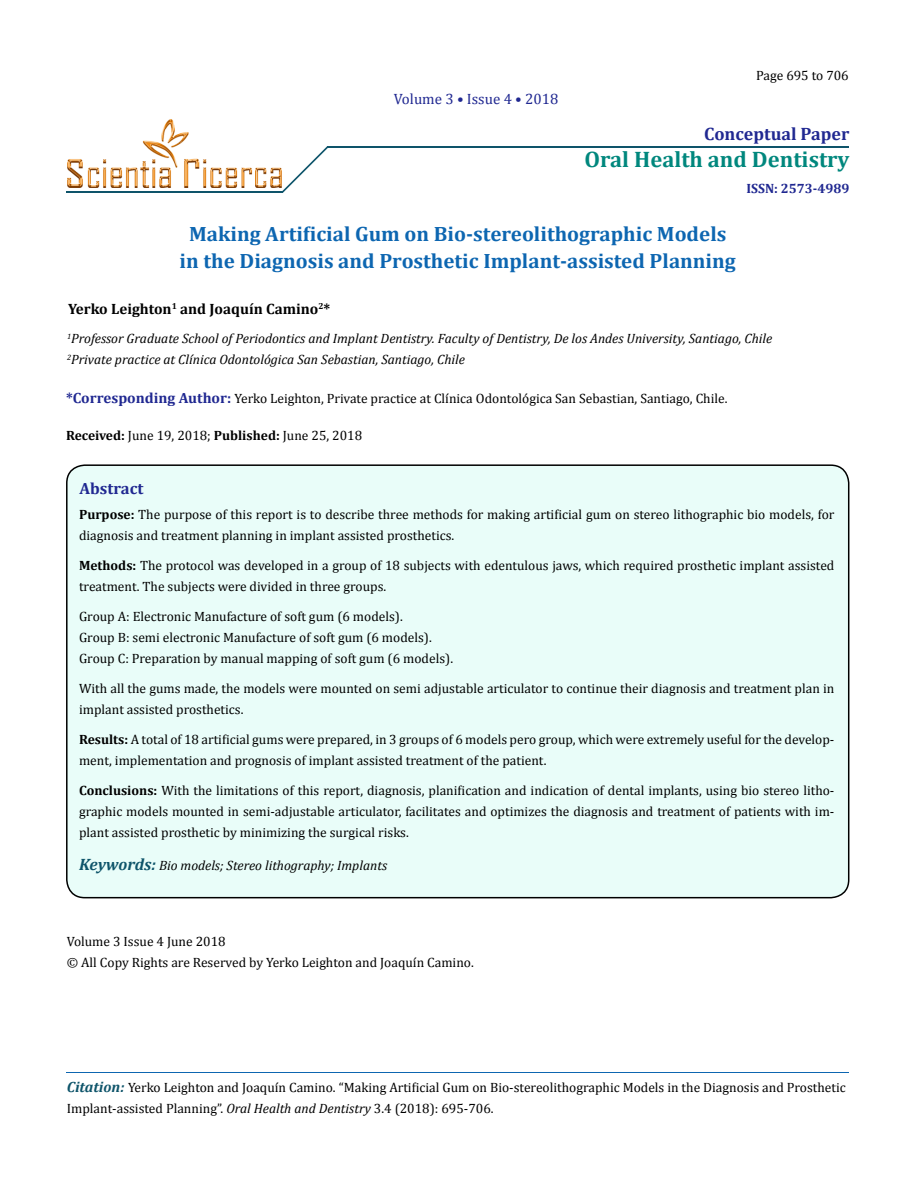
<style>
.page{position:relative;width:917px;height:1190px;background:#fff}
.page>*{position:absolute;margin:0;border:0;box-sizing:border-box;transform-origin:0 0}
.t1{font:700 22.5px "Cambria";color:#00877d}
.t2{font:700 20.85px/27px "Cambria";color:#0d66b1;text-align:center}
.t3{font:700 18px "Cambria";color:#202891}
.t4{font:700 16.35px "Cambria";color:#202891}
.t5{font:700 15px "Cambria";color:#000}
.t6{font:15px "Cambria";color:#202891}
.t7{font:13.5px/21px "Cambria";color:#000}
.t8{font:italic 13.5px/21px "Cambria";color:#000}
.t9{font:700 13.5px "Cambria";color:#202891}
.s1{font-weight:700;font-size:14.85px;color:#202891}
.s2{font-weight:700}
.s3{font-weight:700;font-size:16.5px;color:#0e546a}
.s4{font-weight:700;font-style:italic;font-size:14.85px;color:#0e546a}
.s5{font-style:italic}
</style>
<div class="page">
<div style="left:67px;top:465px;width:781px;height:432px;background:#e9fdf9;border-radius:18px"></div>
<div style="left:66px;top:464px;width:783px;height:434px;border:2px solid #000;border-radius:18px"></div>
<hr style="left:327px;top:146px;width:521px;height:2px;background:#0e546a">
<hr style="left:67px;top:191px;width:216px;height:2px;background:#0e546a">
<svg style="left:282px;top:146px;width:46px;height:47px"></svg>
<hr style="left:67px;top:1072px;width:781px;height:1px;background:#0d66b1">
<img style="left:67px;top:119px;width:214px;height:68px">
<p class="t6" style="left:394px;top:90px;width:166px">Volume 3 • Issue 4 • 2018</p>
<p class="t7" style="left:756px;top:64px;width:94px">Page 695 to 706</p>
<h3 class="t3" style="left:704px;top:123px;width:147px">Conceptual Paper</h3>
<h1 class="t1" style="left:584px;top:145px;width:266px">Oral Health and Dentistry</h1>
<p class="t9" style="left:746px;top:180px;width:104px">ISSN: 2573-4989</p>
<h2 class="t2" style="left:180px;top:219px;width:557px">Making Artificial Gum on Bio-stereolithographic Models in the Diagnosis and Prosthetic Implant-assisted Planning</h2>
<p class="t5" style="left:68px;top:299px;width:264px">Yerko Leighton<sup>1</sup> and Joaquín Camino<sup>2</sup>*</p>
<p class="t8" style="left:67px;top:328px;width:706px"><sup>1</sup>Professor Graduate School of Periodontics and Implant Dentistry. Faculty of Dentistry, De los Andes University, Santiago, Chile<br><sup>2</sup>Private practice at Clínica Odontológica San Sebastian, Santiago, Chile</p>
<p class="t7" style="left:66px;top:387px;width:663px"><span class="s1">*Corresponding Author:</span> Yerko Leighton, Private practice at Clínica Odontológica San Sebastian, Santiago, Chile.</p>
<p class="t7" style="left:66px;top:425px;width:297px"><span class="s2">Received:</span> June 19, 2018; <span class="s2">Published:</span> June 25, 2018</p>
<p class="t4" style="left:80px;top:478px;width:65px">Abstract</p>
<p class="t7" style="left:79px;top:504px;width:757px"><span class="s2">Purpose:</span> The purpose of this report is to describe three methods for making artificial gum on stereo lithographic bio models, for diagnosis and treatment planning in implant assisted prosthetics.</p>
<p class="t7" style="left:79px;top:555px;width:757px"><span class="s2">Methods:</span> The protocol was developed in a group of 18 subjects with edentulous jaws, which required prosthetic implant assisted treatment. The subjects were divided in three groups.</p>
<p class="t7" style="left:79px;top:606px;width:375px">Group A: Electronic Manufacture of soft gum (6 models).<br>Group B: semi electronic Manufacture of soft gum (6 models).<br>Group C: Preparation by manual mapping of soft gum (6 models).</p>
<p class="t7" style="left:79px;top:678px;width:756px">With all the gums made, the models were mounted on semi adjustable articulator to continue their diagnosis and treatment plan in implant assisted prosthetics.</p>
<p class="t7" style="left:79px;top:729px;width:757px"><span class="s2">Results:</span> A total of 18 artificial gums were prepared, in 3 groups of 6 models pero group, which were extremely useful for the develop&shy;ment, implementation and prognosis of implant assisted treatment of the patient.</p>
<p class="t7" style="left:79px;top:780px;width:757px;text-align:justify"><span class="s2">Conclusions:</span> With the limitations of this report, diagnosis, planification and indication of dental implants, using bio stereo litho&shy;graphic models mounted in semi-adjustable articulator, facilitates and optimizes the diagnosis and treatment of patients with im&shy;plant assisted prosthetic by minimizing the surgical risks.</p>
<p class="t8" style="left:79px;top:854px;width:309px"><span class="s3">Keywords:</span> Bio models; Stereo lithography; Implants</p>
<p class="t7" style="left:67px;top:931px;width:408px">Volume 3 Issue 4 June 2018<br>© All Copy Rights are Reserved by Yerko Leighton and Joaquín Camino.</p>
<p class="t7" style="left:67px;top:1077px;width:780px"><span class="s4">Citation:</span> Yerko Leighton and Joaquín Camino. “Making Artificial Gum on Bio-stereolithographic Models in the Diagnosis and Prosthetic<br>Implant-assisted Planning”. <span class="s5">Oral Health and Dentistry</span> 3.4 (2018): 695-706.</p>
</div>
